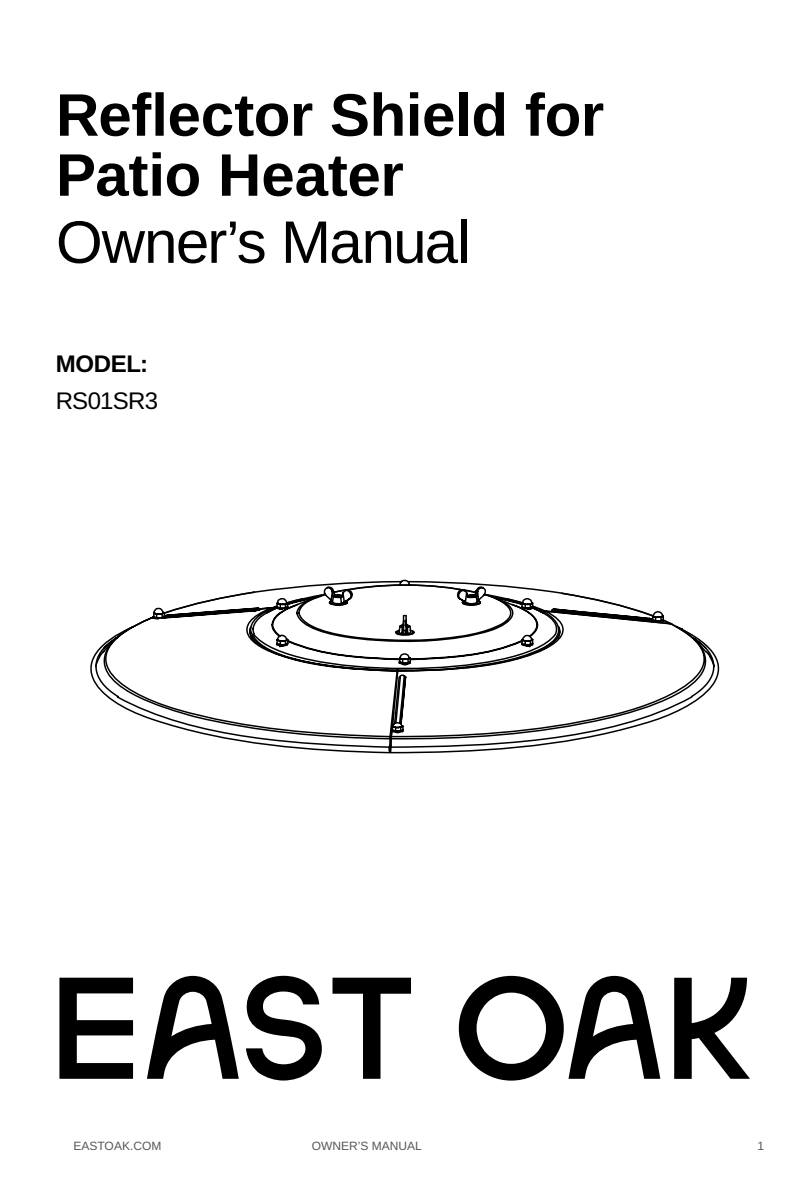
<style>
.page{position:relative;width:806px;height:1191px;background:#fff}
.page>*{position:absolute;margin:0;border:0;box-sizing:border-box;transform-origin:0 0}
.t1{font:700 60px/60px "Arimo";letter-spacing:-.005em;color:#000}
.t2{font:60px "Arimo";letter-spacing:-.025em;color:#000}
.t3{font:24px "Arimo";letter-spacing:-.035em;color:#000}
.t4{font:700 24px "Arimo";letter-spacing:-.015em;color:#000}
.t5{font:12px "Arimo";color:#595757}
</style>
<div class="page">
<svg style="left:59px;top:977px;width:74px;height:101px"></svg>
<svg style="left:147px;top:976px;width:91px;height:102px"></svg>
<svg style="left:246px;top:975px;width:75px;height:105px"></svg>
<svg style="left:332px;top:977px;width:79px;height:101px"></svg>
<svg style="left:458px;top:976px;width:202px;height:104px"></svg>
<svg style="left:674px;top:977px;width:75px;height:101px"></svg>
<svg style="left:90px;top:582px;width:630px;height:171px"></svg>
<p class="t1" style="left:56px;top:86px;width:549px">Reflector Shield for<br>Patio Heater</p>
<p class="t2" style="left:56px;top:200px;width:415px">Owner’s Manual</p>
<p class="t4" style="left:56px;top:347px;width:94px">MODEL:</p>
<p class="t3" style="left:56px;top:384px;width:104px">RS01SR3</p>
<p class="t5" style="left:73px;top:1137px;width:89px">EASTOAK.COM</p>
<p class="t5" style="left:311px;top:1137px;width:112px">OWNER’S MANUAL</p>
<p class="t5" style="left:756px;top:1137px;width:8px">1</p>
</div>
